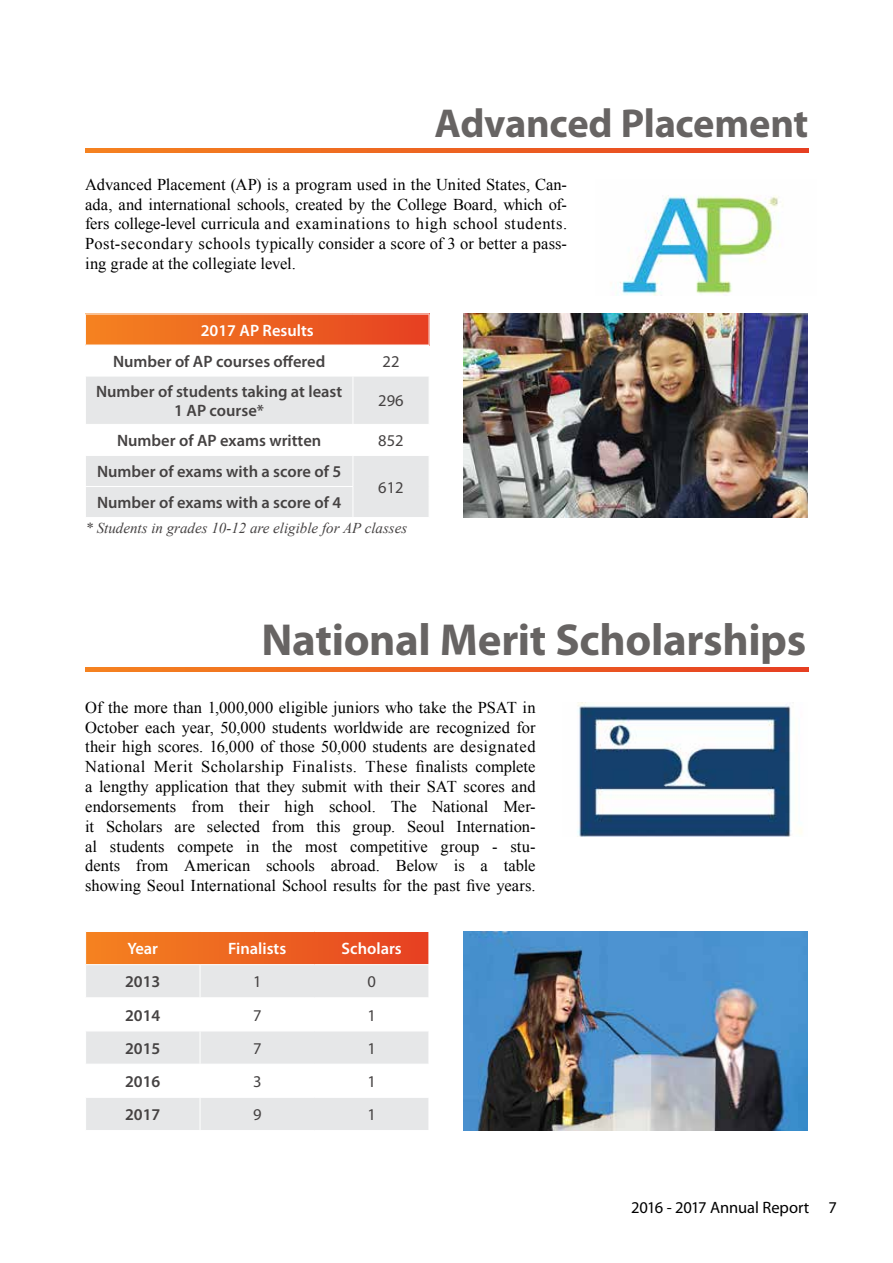
<style>
.page{position:relative;width:893px;height:1263px;background:#fff}
.page>*{position:absolute;margin:0;border:0;box-sizing:border-box;transform-origin:0 0}
.t1{font:700 45px "Myriad Pro";letter-spacing:-.01em;color:#676463}
.t2{font:700 40.5px "Myriad Pro";letter-spacing:-.01em;color:#676463}
.t3{font:16.5px/19.8px "Times New Roman";color:#000;text-align:justify}
.t4{font:600 16.5px/19.8px "Myriad Pro";color:#454242;text-align:center}
.t5{font:600 16.5px "Myriad Pro";color:#fff}
.t6{font:16.5px "Myriad Pro";letter-spacing:-.005em;color:#000}
.t7{font:16.5px "Myriad Pro";color:#454242}
.t8{font:italic 15px "Times New Roman";color:#454242}
</style>
<div class="page">
<div style="left:85px;top:314px;width:344px;height:31px;background:linear-gradient(to right,#f48420,#e64122)"></div>
<svg style="left:86px;top:377px;width:343px;height:140px;fill:#e6e7e8"></svg>
<hr style="left:85px;top:424px;width:268px;height:1px;background:#fff">
<hr style="left:85px;top:455px;width:268px;height:1px;background:#fff">
<hr style="left:85px;top:486px;width:268px;height:1px;background:#fff">
<hr style="left:85px;top:314px;width:268px;height:1px;background:#fff">
<hr style="left:85px;top:314px;width:1px;height:31px;background:#fff">
<hr style="left:353px;top:314px;width:76px;height:1px;background:#fff">
<hr style="left:353px;top:424px;width:76px;height:1px;background:#fff">
<hr style="left:353px;top:455px;width:76px;height:1px;background:#fff">
<hr style="left:353px;top:376px;width:1px;height:48px;background:#fff">
<hr style="left:353px;top:425px;width:1px;height:30px;background:#fff">
<hr style="left:353px;top:456px;width:1px;height:30px;background:#fff">
<hr style="left:353px;top:487px;width:1px;height:30px;background:#fff">
<img style="left:611px;top:195px;width:172px;height:101px">
<svg style="left:85px;top:149px;width:723px;height:4px;background:#ed6220"></svg>
<svg style="left:85px;top:667px;width:723px;height:5px;background:#ed6220"></svg>
<svg style="left:86px;top:932px;width:343px;height:32px;background:#ed6221"></svg>
<div style="left:86px;top:965px;width:343px;height:165px;background:#e6e7e8"></div>
<svg style="left:86px;top:998px;width:343px;height:99px"></svg>
<hr style="left:85px;top:997px;width:115px;height:1px;background:#fff">
<hr style="left:200px;top:997px;width:114px;height:1px;background:#fff">
<hr style="left:314px;top:997px;width:115px;height:1px;background:#fff">
<hr style="left:85px;top:1030px;width:115px;height:1px;background:#fff">
<hr style="left:200px;top:1030px;width:114px;height:1px;background:#fff">
<hr style="left:314px;top:1030px;width:115px;height:1px;background:#fff">
<hr style="left:85px;top:1064px;width:115px;height:1px;background:#fff">
<hr style="left:200px;top:1064px;width:114px;height:1px;background:#fff">
<hr style="left:314px;top:1064px;width:115px;height:1px;background:#fff">
<hr style="left:85px;top:1097px;width:115px;height:1px;background:#fff">
<hr style="left:200px;top:1097px;width:114px;height:1px;background:#fff">
<hr style="left:314px;top:1097px;width:115px;height:1px;background:#fff">
<hr style="left:200px;top:965px;width:1px;height:32px;background:#fff">
<hr style="left:200px;top:998px;width:1px;height:32px;background:#fff">
<hr style="left:200px;top:1031px;width:1px;height:33px;background:#fff">
<hr style="left:200px;top:1064px;width:1px;height:33px;background:#fff">
<hr style="left:200px;top:1098px;width:1px;height:32px;background:#fff">
<img style="left:577px;top:702px;width:225px;height:134px">
<img style="left:463px;top:931px;width:345px;height:199px">
<img style="left:463px;top:314px;width:345px;height:204px">
<h2 class="t2" style="left:434px;top:97px;width:375px">Advanced Placement</h2>
<p class="t3" style="left:85px;top:174px;width:483px">Advanced Placement (AP) is a program used in the United States, Can&shy;ada, and international schools, created by the College Board, which of&shy;fers college-level curricula and examinations to high school students.<br>Post-secondary schools typically consider a score of 3 or better a pass&shy;ing grade at the collegiate level.</p>
<p class="t5" style="left:201px;top:320px;width:115px">2017 AP Results</p>
<p class="t4" style="left:113px;top:351px;width:214px">Number of AP courses offered</p>
<p class="t7" style="left:383px;top:351px;width:18px">22</p>
<p class="t4" style="left:96px;top:381px;width:248px">Number of students taking at least<br>1 AP course*</p>
<p class="t7" style="left:378px;top:391px;width:27px">296</p>
<p class="t4" style="left:117px;top:430px;width:206px">Number of AP exams written</p>
<p class="t7" style="left:378px;top:430px;width:27px">852</p>
<p class="t4" style="left:97px;top:461px;width:246px">Number of exams with a score of 5</p>
<p class="t7" style="left:378px;top:477px;width:27px">612</p>
<p class="t4" style="left:97px;top:492px;width:246px">Number of exams with a score of 4</p>
<p class="t8" style="left:85px;top:517px;width:323px">* Students in grades 10-12 are eligible for AP classes</p>
<h1 class="t1" style="left:261px;top:610px;width:546px">National Merit Scholarships</h1>
<p class="t3" style="left:85px;top:697px;width:452px">Of the more than 1,000,000 eligible juniors who take the PSAT in October each year, 50,000 students worldwide are recognized for their high scores. 16,000 of those 50,000 students are designated National Merit Scholarship Finalists. These finalists complete a lengthy application that they submit with their SAT scores and endorsements from their high school. The National Mer&shy;it Scholars are selected from this group. Seoul Internation&shy;al students compete in the most competitive group - stu&shy;dents from American schools abroad. Below is a table showing Seoul International School results for the past five years.</p>
<p class="t5" style="left:127px;top:938px;width:32px">Year</p>
<p class="t5" style="left:228px;top:938px;width:60px">Finalists</p>
<p class="t5" style="left:342px;top:938px;width:62px">Scholars</p>
<p class="t4" style="left:125px;top:971px;width:37px">2013</p>
<p class="t7" style="left:253px;top:972px;width:10px">1</p>
<p class="t7" style="left:367px;top:972px;width:10px">0</p>
<p class="t4" style="left:125px;top:1005px;width:37px">2014</p>
<p class="t7" style="left:253px;top:1005px;width:10px">7</p>
<p class="t7" style="left:367px;top:1005px;width:10px">1</p>
<p class="t4" style="left:125px;top:1038px;width:37px">2015</p>
<p class="t7" style="left:253px;top:1038px;width:10px">7</p>
<p class="t7" style="left:367px;top:1038px;width:10px">1</p>
<p class="t4" style="left:125px;top:1071px;width:37px">2016</p>
<p class="t7" style="left:253px;top:1071px;width:10px">3</p>
<p class="t7" style="left:367px;top:1071px;width:10px">1</p>
<p class="t4" style="left:125px;top:1104px;width:37px">2017</p>
<p class="t7" style="left:253px;top:1104px;width:10px">9</p>
<p class="t7" style="left:367px;top:1104px;width:10px">1</p>
<p class="t6" style="left:631px;top:1197px;width:207px">2016 - 2017 Annual Report 7</p>
</div>
